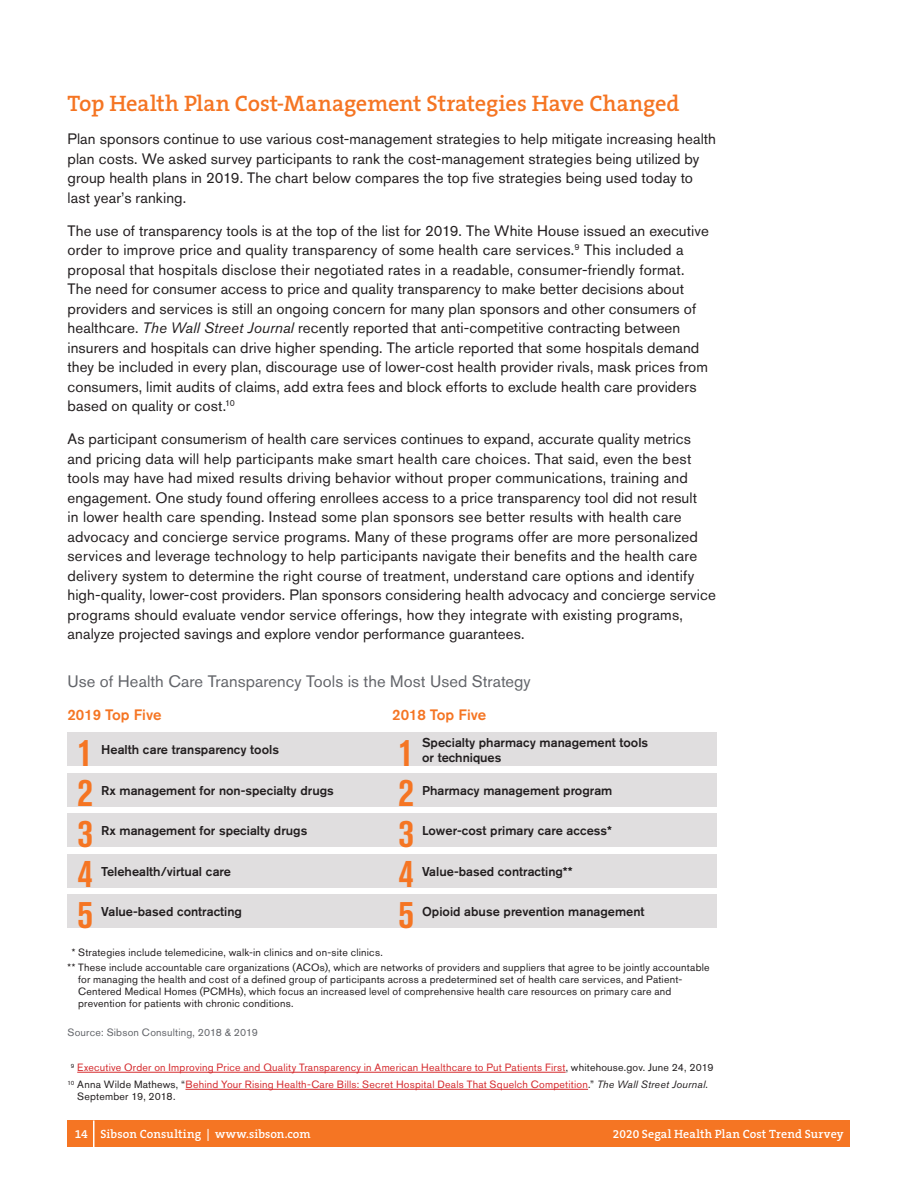
<style>
.page{position:relative;width:918px;height:1188px;background:#fff}
.page>*{position:absolute;margin:0;border:0;box-sizing:border-box;transform-origin:0 0}
.t1{font:700 condensed 39px/40.5px "Akzidenz Grotesk BE";color:#f57523;text-align:justify}
.t2{font:600 22.5px "The Serif B W6";letter-spacing:-.005em;color:#f57523}
.t3{font:16.5px "Akzidenz Grotesk BE";letter-spacing:.005em;color:#63656a}
.t4{font:15px/19.5px "Akzidenz Grotesk BE";letter-spacing:.01em;color:#231f20}
.t5{font:500 15px "Akzidenz Grotesk BE";color:#f57523}
.t6{font:500 12.75px/15px "Akzidenz Grotesk BE";color:#231f20}
.t7{font:600 12px "The Serif B W6";letter-spacing:.01em;color:#fff}
.t8{font:10.5px/12px "Akzidenz Grotesk BE";letter-spacing:.02em;color:#231f20}
.t9{font:10.5px/17.1px "Akzidenz Grotesk BE";letter-spacing:.02em;color:#d52b2e;text-align:center}
.t10{font:10.5px "Akzidenz Grotesk BE";letter-spacing:.02em;color:#63656a}
.s1{font-style:italic}
.s2{color:#231f20}
.s3{font-style:italic;color:#231f20}
</style>
<div class="page">
<div style="left:68px;top:1120px;width:782px;height:28px;background:#f57523"></div>
<svg style="left:93px;top:1120px;width:1px;height:27px"></svg>
<hr style="left:77px;top:1072px;width:489px;height:1px;background:#d52b2e">
<hr style="left:186px;top:1089px;width:402px;height:1px;background:#d52b2e">
<div style="left:68px;top:732px;width:649px;height:34px;background:#e0dedf"></div>
<div style="left:68px;top:773px;width:649px;height:33px;background:#e0dedf"></div>
<div style="left:68px;top:813px;width:649px;height:34px;background:#e0dedf"></div>
<div style="left:68px;top:854px;width:649px;height:33px;background:#e0dedf"></div>
<div style="left:68px;top:894px;width:649px;height:34px;background:#e0dedf"></div>
<h2 class="t2" style="left:68px;top:89px;width:613px">Top Health Plan Cost-Management Strategies Have Changed</h2>
<p class="t4" style="left:68px;top:129px;width:650px">Plan sponsors continue to use various cost-management strategies to help mitigate increasing health plan costs. We asked survey participants to rank the cost-management strategies being utilized by group health plans in 2019. The chart below compares the top five strategies being used today to last year’s ranking.</p>
<p class="t4" style="left:68px;top:221px;width:643px">The use of transparency tools is at the top of the list for 2019. The White House issued an executive order to improve price and quality transparency of some health care services.<sup>9</sup> This included a proposal that hospitals disclose their negotiated rates in a readable, consumer-friendly format.<br>The need for consumer access to price and quality transparency to make better decisions about providers and services is still an ongoing concern for many plan sponsors and other consumers of healthcare. <span class="s1">The Wall Street Journal</span> recently reported that anti-competitive contracting between insurers and hospitals can drive higher spending. The article reported that some hospitals demand they be included in every plan, discourage use of lower-cost health provider rivals, mask prices from consumers, limit audits of claims, add extra fees and block efforts to exclude health care providers based on quality or cost.<sup>10</sup></p>
<p class="t4" style="left:68px;top:429px;width:650px">As participant consumerism of health care services continues to expand, accurate quality metrics and pricing data will help participants make smart health care choices. That said, even the best tools may have had mixed results driving behavior without proper communications, training and engagement. One study found offering enrollees access to a price transparency tool did not result<br>in lower health care spending. Instead some plan sponsors see better results with health care advocacy and concierge service programs. Many of these programs offer are more personalized services and leverage technology to help participants navigate their benefits and the health care delivery system to determine the right course of treatment, understand care options and identify high-quality, lower-cost providers. Plan sponsors considering health advocacy and concierge service programs should evaluate vendor service offerings, how they integrate with existing programs, analyze projected savings and explore vendor performance guarantees.</p>
<p class="t3" style="left:68px;top:672px;width:465px">Use of Health Care Transparency Tools is the Most Used Strategy</p>
<p class="t5" style="left:68px;top:706px;width:96px">2019 Top Five</p>
<p class="t5" style="left:392px;top:706px;width:96px">2018 Top Five</p>
<h1 class="t1" style="left:78px;top:732px;width:17px">1<br>2<br>3<br>4<br>5</h1>
<p class="t6" style="left:422px;top:734px;width:228px">Specialty pharmacy management tools or techniques</p>
<h1 class="t1" style="left:399px;top:732px;width:17px">1<br>2<br>3<br>4<br>5</h1>
<p class="t8" style="left:68px;top:945px;width:644px;line-height:15.3px;text-indent:4px">* Strategies include telemedicine, walk-in clinics and on-site clinics.<br>** These include accountable care organizations (ACOs), which are networks of providers and suppliers that agree to be jointly accountable</p>
<p class="t8" style="left:78px;top:974px;width:606px">for managing the health and cost of a defined group of participants across a predetermined set of health care services, and Patient-<br>Centered Medical Homes (PCMHs), which focus an increased level of comprehensive health care resources on primary care and prevention for patients with chronic conditions.</p>
<p class="t10" style="left:68px;top:1026px;width:192px">Source: Sibson Consulting, 2018 &amp; 2019</p>
<p class="t6" style="left:101px;top:742px;width:179px">Health care transparency tools</p>
<p class="t6" style="left:101px;top:782px;width:234px">Rx management for non-specialty drugs</p>
<p class="t6" style="left:422px;top:782px;width:192px">Pharmacy management program</p>
<p class="t6" style="left:422px;top:823px;width:191px">Lower-cost primary care access*</p>
<p class="t6" style="left:422px;top:864px;width:152px">Value-based contracting**</p>
<p class="t6" style="left:422px;top:904px;width:224px">Opioid abuse prevention management</p>
<p class="t6" style="left:101px;top:823px;width:208px">Rx management for specialty drugs</p>
<p class="t6" style="left:101px;top:864px;width:131px">Telehealth/virtual care</p>
<p class="t6" style="left:101px;top:904px;width:142px">Value-based contracting</p>
<p class="t9" style="left:68px;top:1059px;width:648px"><sup>9</sup> Executive Order on Improving Price and Quality Transparency in American Healthcare to Put Patients First<span class="s2">, whitehouse.gov. June 24, 2019<br></span><sup>10</sup> <span class="s2">Anna Wilde Mathews, “</span>Behind Your Rising Health-Care Bills: Secret Hospital Deals That Squelch Competition<span class="s2">.”</span> <span class="s3">The Wall Street Journal</span><span class="s2">.</span></p>
<p class="t8" style="left:77px;top:1091px;width:100px">September 19, 2018.</p>
<p class="t7" style="left:75px;top:1127px;width:238px">14 Sibson Consulting | www.sibson.com</p>
<p class="t7" style="left:613px;top:1127px;width:232px">2020 Segal Health Plan Cost Trend Survey</p>
</div>
